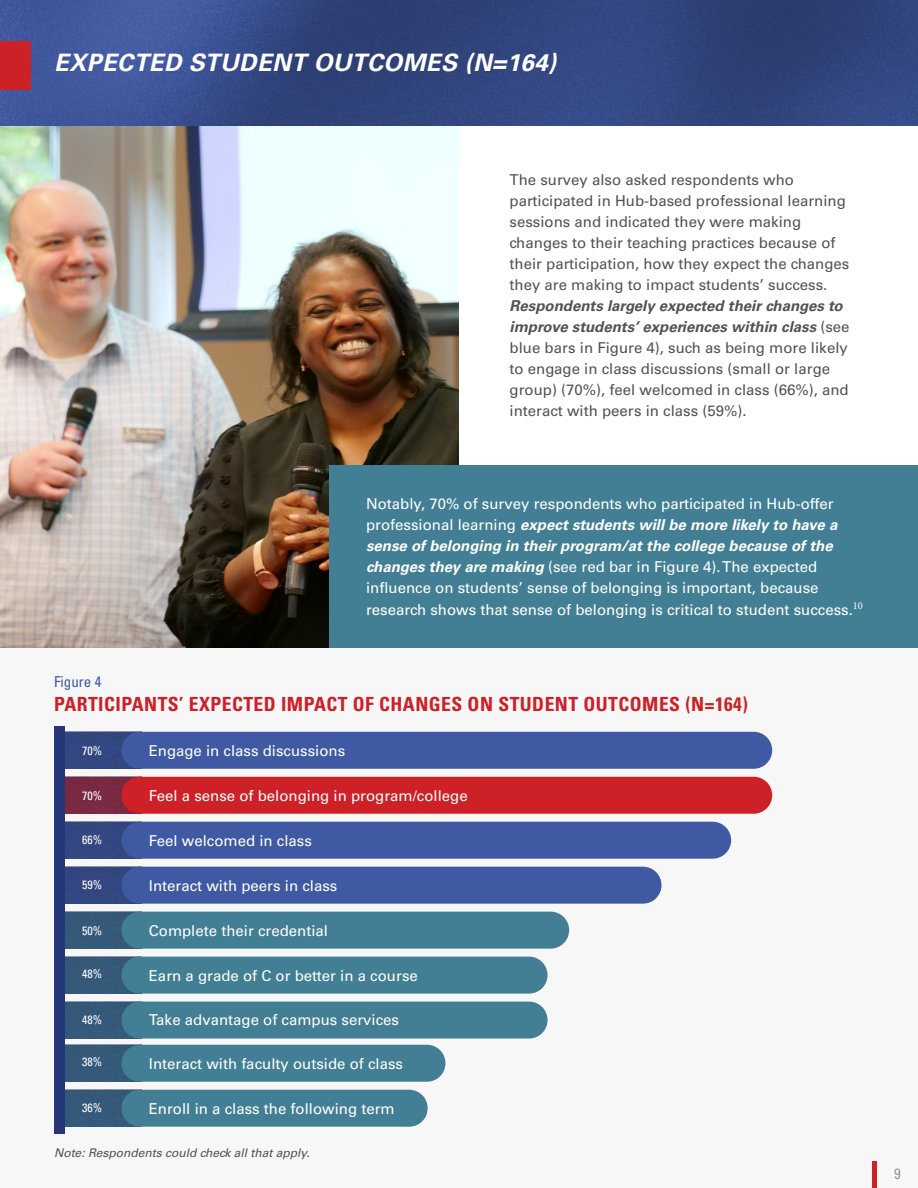
<style>
.page{position:relative;width:918px;height:1188px;background:#fff}
.page>*{position:absolute;margin:0;border:0;box-sizing:border-box;transform-origin:0 0}
.TOC_Belk{font:italic 700 24px "Univers LT Std";letter-spacing:.02em;color:#fff}
.t1{font:700 condensed 19.5px "Univers LT Std";letter-spacing:.025em;color:#cd2027}
.t2{font:15px/21.1px "Univers LT Std";color:#fff}
.t3{font:15px/21px "Univers LT Std";color:#535353}
.t4{font:condensed 15px "Univers LT Std";color:#3f5aa3}
.t5{font:condensed 15px "Univers LT Std";color:#989595}
.t6{font:italic 12px "Univers LT Std";color:#535353}
.footnote_style{font:condensed 12px "Univers LT Std";color:#fff}
.s1{font-weight:700;font-style:italic}
</style>
<div class="page">
<div style="left:0;top:648px;width:918px;height:540px;background:#f8f7f7"></div>
<div style="left:65px;top:732px;width:70px;height:37px;background:#334681"></div>
<div style="left:65px;top:777px;width:70px;height:37px;background:#7a2942"></div>
<div style="left:65px;top:867px;width:70px;height:37px;background:#334681"></div>
<div style="left:65px;top:1090px;width:70px;height:37px;background:#355979"></div>
<div style="left:65px;top:957px;width:70px;height:37px;background:#355979"></div>
<div style="left:65px;top:1002px;width:70px;height:37px;background:#355979"></div>
<div style="left:65px;top:822px;width:70px;height:37px;background:#334681"></div>
<div style="left:65px;top:1045px;width:70px;height:37px;background:#355979"></div>
<div style="left:65px;top:912px;width:70px;height:37px;background:#355979"></div>
<div style="left:121px;top:732px;width:651px;height:37px;background:#3f5aa3;border-radius:18px"></div>
<img style="left:0;top:0;width:918px;height:126px">
<div style="left:0;top:41px;width:30px;height:49px;background:#cd2027"></div>
<div style="left:121px;top:777px;width:651px;height:37px;background:#cd2027;border-radius:18px"></div>
<div style="left:121px;top:822px;width:610px;height:37px;background:#3f5aa3;border-radius:18px"></div>
<div style="left:121px;top:867px;width:541px;height:37px;background:#3f5aa3;border-radius:18px"></div>
<div style="left:121px;top:912px;width:448px;height:37px;background:#437f94;border-radius:18px"></div>
<div style="left:121px;top:957px;width:427px;height:37px;background:#437f94;border-radius:18px"></div>
<div style="left:121px;top:1045px;width:325px;height:37px;background:#437f94;border-radius:18px"></div>
<div style="left:121px;top:1002px;width:427px;height:37px;background:#437f94;border-radius:18px"></div>
<div style="left:121px;top:1090px;width:307px;height:37px;background:#437f94;border-radius:18px"></div>
<div style="left:54px;top:727px;width:11px;height:407px;background:#273579"></div>
<img style="left:0;top:126px;width:459px;height:522px">
<div style="left:329px;top:465px;width:589px;height:183px;background:#437f94"></div>
<div style="left:872px;top:1161px;width:5px;height:27px;background:#cd2027"></div>
<p class="TOC_Belk" style="left:54px;top:49px;width:504px">EXPECTED STUDENT OUTCOMES (N=164)</p>
<p class="t3" style="left:510px;top:169px;width:341px">The survey also asked respondents who participated in Hub-based professional learning sessions and indicated they were making changes to their teaching practices because of their participation, how they expect the changes they are making to impact students’ success.<br><span class="s1">Respondents largely expected their changes to improve students’ experiences within class</span> (see blue bars in Figure 4), such as being more likely to engage in class discussions (small or large group) (70%), feel welcomed in class (66%), and interact with peers in class (59%).</p>
<p class="t4" style="left:54px;top:672px;width:49px">Figure 4</p>
<p class="t2" style="left:366px;top:494px;width:498px">Notably, 70% of survey respondents who participated in Hub-offer professional learning <span class="s1">expect students will be more likely to have a sense of belonging in their program/at the college because of the changes they are making</span> (see red bar in Figure 4). The expected influence on students’ sense of belonging is important, because research shows that sense of belonging is critical to student success.<sup>10</sup></p>
<p class="t1" style="left:54px;top:692px;width:695px">PARTICIPANTS’ EXPECTED IMPACT OF CHANGES ON STUDENT OUTCOMES (N=164)</p>
<p class="footnote_style" style="left:82px;top:743px;width:22px">70%</p>
<p class="t2" style="left:149px;top:740px;width:198px">Engage in class discussions</p>
<p class="footnote_style" style="left:82px;top:788px;width:22px">70%</p>
<p class="footnote_style" style="left:82px;top:832px;width:22px">66%</p>
<p class="footnote_style" style="left:82px;top:877px;width:22px">59%</p>
<p class="footnote_style" style="left:82px;top:923px;width:22px">50%</p>
<p class="footnote_style" style="left:82px;top:966px;width:22px">48%</p>
<p class="t2" style="left:149px;top:785px;width:320px">Feel a sense of belonging in program/college</p>
<p class="t2" style="left:149px;top:830px;width:165px">Feel welcomed in class</p>
<p class="t2" style="left:149px;top:875px;width:190px">Interact with peers in class</p>
<p class="t2" style="left:149px;top:920px;width:181px">Complete their credential</p>
<p class="t2" style="left:149px;top:965px;width:271px">Earn a grade of C or better in a course</p>
<p class="footnote_style" style="left:82px;top:1012px;width:22px">48%</p>
<p class="t2" style="left:149px;top:1010px;width:252px">Take advantage of campus services</p>
<p class="footnote_style" style="left:82px;top:1054px;width:22px">38%</p>
<p class="t2" style="left:149px;top:1053px;width:256px">Interact with faculty outside of class</p>
<p class="footnote_style" style="left:82px;top:1100px;width:22px">36%</p>
<p class="t2" style="left:149px;top:1098px;width:247px">Enroll in a class the following term</p>
<p class="t6" style="left:54px;top:1145px;width:257px">Note: Respondents could check all that apply.</p>
<p class="t5" style="left:894px;top:1164px;width:8px">9</p>
</div>
